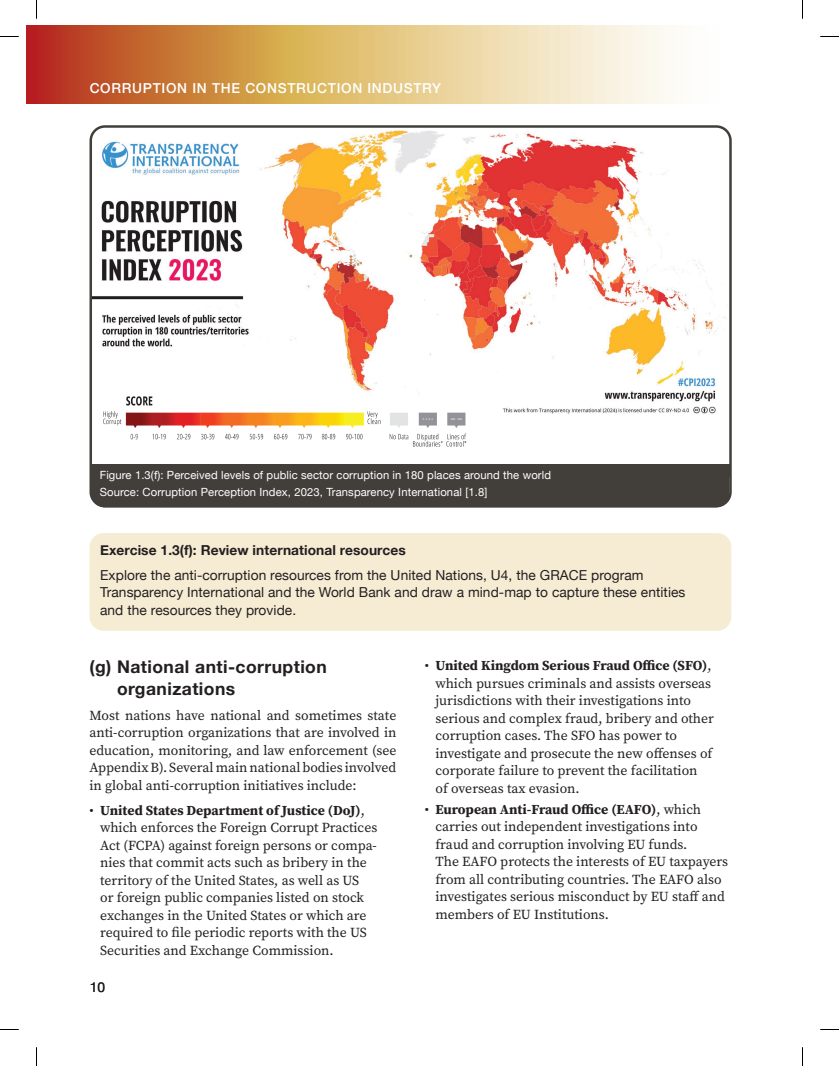
<style>
.page{position:relative;width:839px;height:1066px;background:#fff}
.page>*{position:absolute;margin:0;border:0;box-sizing:border-box;transform-origin:0 0}
.t1{font:700 17.5px/22.5px "Helvetica Neue";letter-spacing:.025em;color:#231f20}
.t2{font:13.75px/17.5px "Source Serif Pro";color:#231f20}
.t3{font:13.75px/17.5px "Helvetica Neue";letter-spacing:.005em;color:#231f20}
.t4{font:700 13.75px "Helvetica Neue";letter-spacing:.005em;color:#231f20}
.t5{font:500 13.75px "Helvetica Neue";letter-spacing:.05em;color:#fff}
.t6{font:11.25px/17.2px "Helvetica Neue";letter-spacing:.01em;color:#fff}
.s1{font-weight:700}
</style>
<div class="page">
<div style="left:26px;top:26px;width:12px;height:78px;background:#b61c20"></div>
<svg style="left:38px;top:26px;width:637px;height:78px;background:#ddaf7b"></svg>
<div style="left:89px;top:533px;width:642px;height:97px;background:#f6ecd4;border-radius:14px"></div>
<img style="left:92px;top:130px;width:638px;height:284px">
<div style="left:100px;top:367px;width:243px;height:60px;background:#fff"></div>
<div style="left:91px;top:464px;width:638px;height:43px;background:#423f3b;border-radius:14px"></div>
<div style="left:91px;top:464px;width:638px;height:13px;background:#423f3b"></div>
<svg style="left:97px;top:382px;width:374px;height:12px"></svg>
<img style="left:97px;top:394px;width:374px;height:53px">
<svg style="left:0;top:36px;width:19px;height:1px"></svg>
<svg style="left:820px;top:36px;width:18px;height:1px"></svg>
<svg style="left:36px;top:0;width:1px;height:19px"></svg>
<svg style="left:36px;top:1047px;width:1px;height:18px"></svg>
<svg style="left:802px;top:0;width:1px;height:19px"></svg>
<svg style="left:802px;top:1047px;width:1px;height:18px"></svg>
<p class="t5" style="left:90px;top:77px;width:353px">CORRUPTION IN THE CONSTRUCTION INDUSTRY</p>
<p class="t6" style="left:100px;top:467px;width:452px">Figure 1.3(f): Perceived levels of public sector corruption in 180 places around the world<br>Source: Corruption Perception Index, 2023, Transparency International [1.8]</p>
<p class="t4" style="left:100px;top:539px;width:307px">Exercise 1.3(f): Review international resources</p>
<p class="t3" style="left:100px;top:566px;width:586px">Explore the anti-corruption resources from the United Nations, U4, the GRACE program<br>Transparency International and the World Bank and draw a mind-map to capture these entities and the resources they provide.</p>
<p class="t1" style="left:117px;top:655px;width:211px;text-indent:-27px">(g) National anti-corruption organizations</p>
<p class="t2" style="left:89px;top:706px;width:308px;text-align:justify">Most nations have national and sometimes state anti-corruption organizations that are involved in education, monitoring, and law enforcement (see Appendix B). Several main national bodies involved in global anti-corruption initiatives include:</p>
<p class="t2" style="left:100px;top:801px;width:278px;text-indent:-11px">• <span class="s1">United States Department of Justice (DoJ)</span>, which enforces the Foreign Corrupt Practices Act (FCPA) against foreign persons or compa&shy;nies that commit acts such as bribery in the territory of the United States, as well as US<br>or foreign public companies listed on stock exchanges in the United States or which are required to file periodic reports with the US Securities and Exchange Commission.</p>
<p class="t3" style="left:90px;top:978px;width:17px">10</p>
<p class="t2" style="left:435px;top:656px;width:280px;text-indent:-11px">• <span class="s1">United Kingdom Serious Fraud Office (SFO)</span>, which pursues criminals and assists overseas jurisdictions with their investigations into serious and complex fraud, bribery and other corruption cases. The SFO has power to investigate and prosecute the new offenses of corporate failure to prevent the facilitation<br>of overseas tax evasion.</p>
<p class="t2" style="left:435px;top:800px;width:294px;text-indent:-11px">• <span class="s1">European Anti-Fraud Office (EAFO)</span>, which carries out independent investigations into fraud and corruption involving EU funds.<br>The EAFO protects the interests of EU taxpayers from all contributing countries. The EAFO also investigates serious misconduct by EU staff and members of EU Institutions.</p>
</div>
